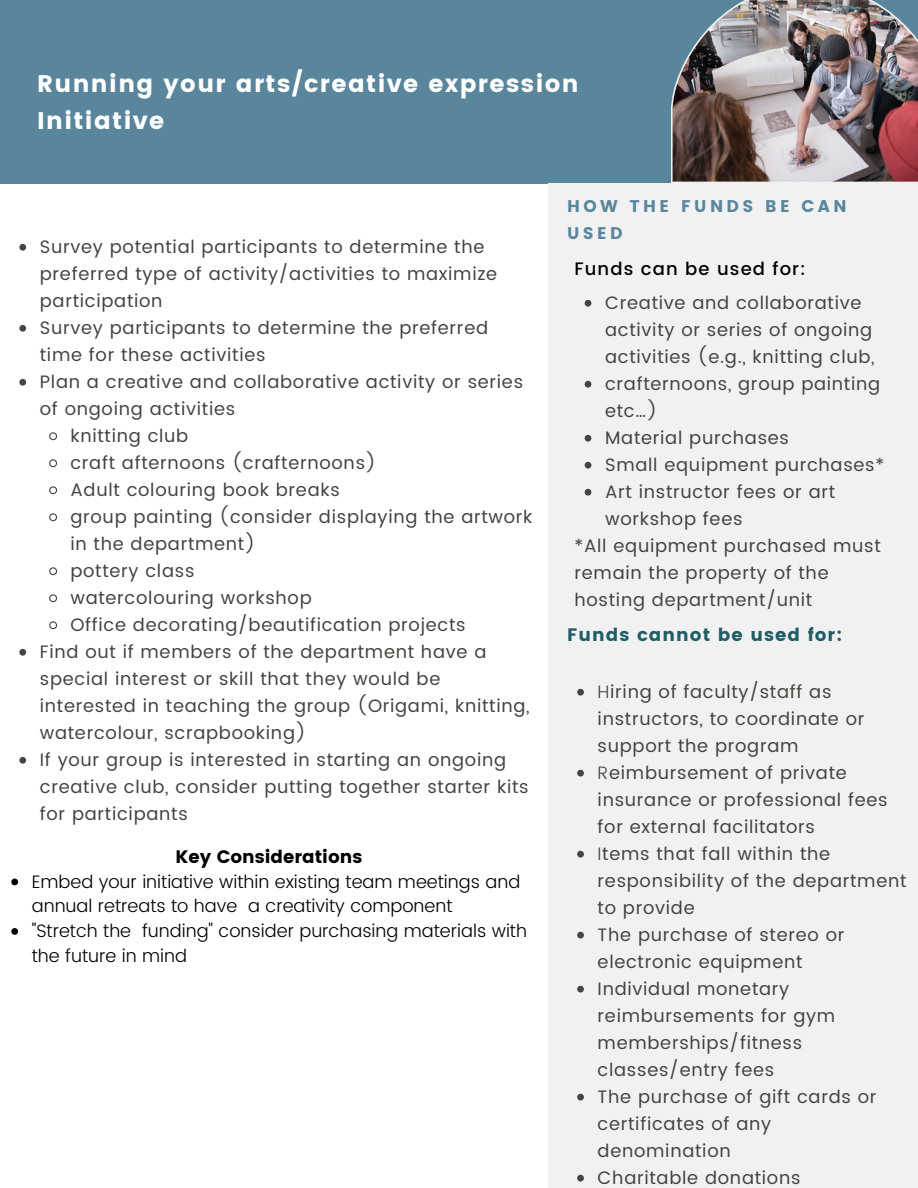
<style>
.page{position:relative;width:918px;height:1188px;background:#fff}
.page>*{position:absolute;margin:0;border:0;box-sizing:border-box;transform-origin:0 0}
.t1{font:24px/37.2px "Poppins";letter-spacing:.06em;color:#fff}
.t2{font:18px/27px "Poppins";letter-spacing:.04em;color:#444440}
.t3{font:300 18px/24.8px "Poppins";color:#000}
.t4{font:18px "Poppins";letter-spacing:.06em;color:#215d65}
.t5{font:500 18px "Poppins";letter-spacing:.06em;color:#000}
.t6{font:18px "Poppins";color:#000}
.t7{font:16.95px/26.4px "Poppins";letter-spacing:.2em;color:#5a869d}
.s1{font-weight:300}
</style>
<div class="page">
<div style="left:0;top:0;width:918px;height:183px;background:#5a869d"></div>
<div style="left:549px;top:183px;width:369px;height:1004px;background:#f1f1f1"></div>
<img style="left:671px;top:0;width:247px;height:183px">
<svg style="left:19px;top:244px;width:7px;height:7px"></svg>
<svg style="left:19px;top:325px;width:7px;height:7px"></svg>
<svg style="left:19px;top:379px;width:7px;height:7px"></svg>
<svg style="left:49px;top:432px;width:8px;height:9px"></svg>
<svg style="left:49px;top:459px;width:8px;height:9px"></svg>
<svg style="left:49px;top:486px;width:8px;height:9px"></svg>
<svg style="left:49px;top:513px;width:8px;height:9px"></svg>
<svg style="left:49px;top:567px;width:8px;height:9px"></svg>
<svg style="left:49px;top:594px;width:8px;height:9px"></svg>
<svg style="left:49px;top:621px;width:8px;height:9px"></svg>
<svg style="left:19px;top:649px;width:7px;height:7px"></svg>
<svg style="left:19px;top:757px;width:7px;height:7px"></svg>
<svg style="left:585px;top:300px;width:6px;height:7px"></svg>
<svg style="left:585px;top:381px;width:6px;height:7px"></svg>
<svg style="left:585px;top:435px;width:6px;height:7px"></svg>
<svg style="left:585px;top:462px;width:6px;height:7px"></svg>
<svg style="left:585px;top:489px;width:6px;height:7px"></svg>
<svg style="left:577px;top:689px;width:7px;height:7px"></svg>
<svg style="left:577px;top:770px;width:7px;height:7px"></svg>
<svg style="left:577px;top:851px;width:7px;height:7px"></svg>
<svg style="left:577px;top:932px;width:7px;height:7px"></svg>
<svg style="left:577px;top:986px;width:7px;height:7px"></svg>
<svg style="left:577px;top:1094px;width:7px;height:7px"></svg>
<svg style="left:577px;top:1175px;width:7px;height:7px"></svg>
<svg style="left:11px;top:879px;width:7px;height:6px"></svg>
<svg style="left:11px;top:928px;width:7px;height:7px"></svg>
<p class="t1" style="left:37px;top:65px;width:543px">Running your arts/creative expression<br>Initiative</p>
<p class="t2" style="left:40px;top:233px;width:459px">Survey potential participants to determine the preferred type of activity/activities to maximize participation</p>
<p class="t2" style="left:40px;top:314px;width:450px">Survey participants to determine the preferred time for these activities</p>
<p class="t2" style="left:40px;top:368px;width:485px">Plan a creative and collaborative activity or series of ongoing activities</p>
<p class="t2" style="left:70px;top:422px;width:119px">knitting club</p>
<p class="t2" style="left:70px;top:449px;width:307px">craft afternoons (crafternoons)</p>
<p class="t2" style="left:70px;top:476px;width:271px">Adult colouring book breaks</p>
<p class="t2" style="left:70px;top:503px;width:464px">group painting (consider displaying the artwork in the department)</p>
<p class="t2" style="left:70px;top:557px;width:126px">pottery class</p>
<p class="t2" style="left:70px;top:584px;width:243px">watercolouring workshop</p>
<p class="t2" style="left:70px;top:611px;width:397px">Office decorating/beautification projects</p>
<p class="t2" style="left:40px;top:638px;width:491px">Find out if members of the department have a special interest or skill that they would be interested in teaching the group (Origami, knitting, watercolour, scrapbooking)</p>
<p class="t2" style="left:40px;top:746px;width:490px">If your group is interested in starting an ongoing creative club, consider putting together starter kits for participants</p>
<p class="t6" style="left:175px;top:846px;width:188px">Key Considerations</p>
<p class="t3" style="left:32px;top:869px;width:490px">Embed your initiative within existing team meetings and annual retreats to have a creativity component</p>
<p class="t3" style="left:32px;top:918px;width:497px">"Stretch the funding" consider purchasing materials with the future in mind</p>
<p class="t7" style="left:567px;top:193px;width:281px">HOW THE FUNDS BE CAN<br>USED</p>
<p class="t5" style="left:575px;top:259px;width:233px">Funds can be used for:</p>
<h3 class="t2" style="left:605px;top:289px;width:271px">Creative and collaborative activity or series of ongoing activities (e.g., knitting club,</h3>
<p class="t2" style="left:605px;top:370px;width:277px">crafternoons, group painting etc…)</p>
<p class="t2" style="left:605px;top:424px;width:185px">Material purchases</p>
<h2 class="t2" style="left:605px;top:451px;width:281px">Small equipment purchases*</h2>
<h3 class="t2" style="left:605px;top:478px;width:232px">Art instructor fees or art workshop fees</h3>
<p class="t2" style="left:575px;top:532px;width:308px">*All equipment purchased must remain the property of the hosting department/unit</p>
<p class="t4" style="left:567px;top:624px;width:277px">Funds cannot be used for:</p>
<p class="t2" style="left:598px;top:678px;width:268px"><span class="s1">H</span>iring of faculty/staff as instructors, to coordinate or support the program</p>
<p class="t2" style="left:598px;top:759px;width:292px"><span class="s1">R</span>eimbursement of private insurance or professional fees for external facilitators</p>
<p class="t2" style="left:598px;top:840px;width:310px"><span class="s1">I</span>tems that fall within the responsibility of the department to provide</p>
<h3 class="t2" style="left:598px;top:921px;width:248px">The purchase of stereo or electronic equipment</h3>
<p class="t2" style="left:598px;top:975px;width:239px">Individual monetary reimbursements for gym memberships/fitness classes/entry fees</p>
<p class="t2" style="left:598px;top:1083px;width:280px">The purchase of gift cards or certificates of any denomination</p>
<p class="t2" style="left:598px;top:1164px;width:204px">Charitable donations</p>
</div>
